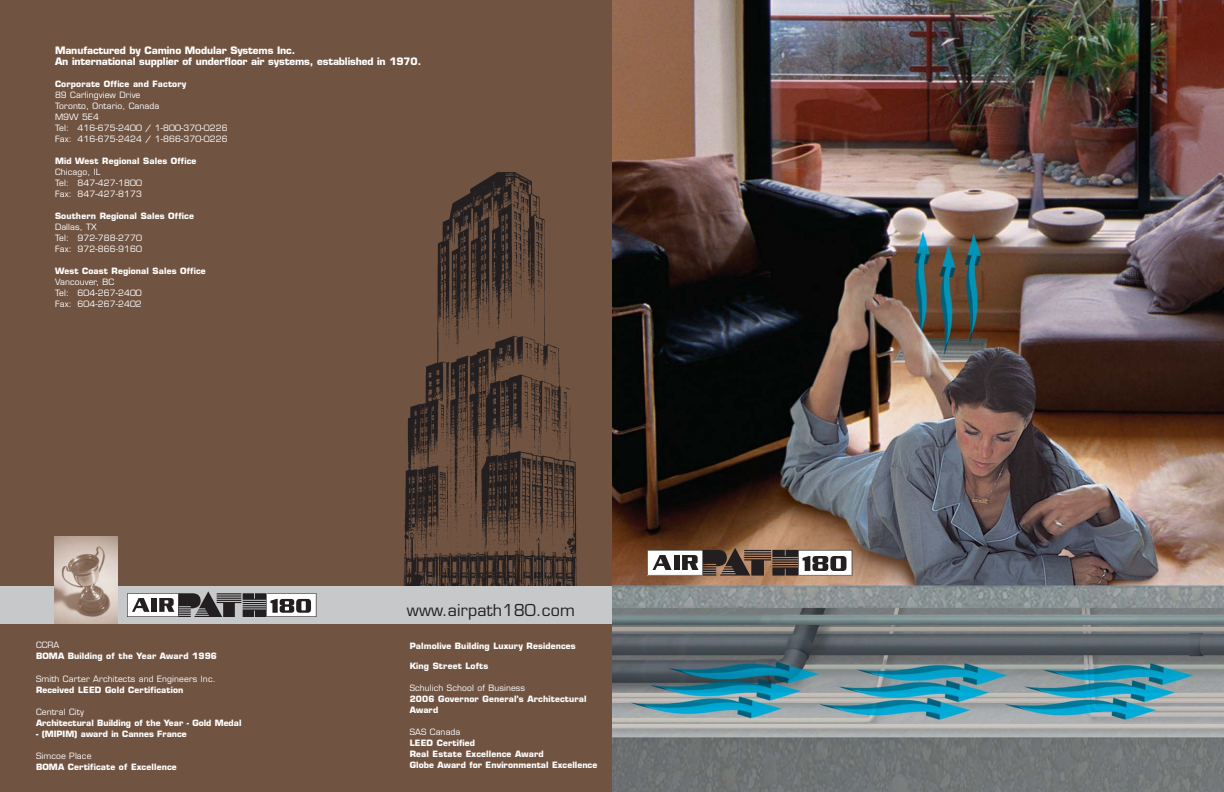
<style>
.page{position:relative;width:1224px;height:792px;background:#fff}
.page>*{position:absolute;margin:0;border:0;box-sizing:border-box;transform-origin:0 0}
.t1{font:16px "Eurostile";letter-spacing:.015em;color:#231f20}
.t2{font:700 10px/11px "Eurostile";letter-spacing:-.015em;color:#fff}
.t3{font:700 8.5px/11px "Eurostile";letter-spacing:.015em;color:#fff}
.t4{font:8.5px/11px "Eurostile";letter-spacing:.015em;color:#fff}
</style>
<div class="page">
<div style="left:0;top:0;width:612px;height:792px;background:#705341"></div>
<div style="left:0;top:586px;width:612px;height:37px;background:#c6c8ca"></div>
<img style="left:54px;top:537px;width:63px;height:86px">
<svg style="left:127px;top:592px;width:189px;height:25px;background:#878687"></svg>
<img style="left:612px;top:0;width:612px;height:792px">
<svg style="left:647px;top:548px;width:205px;height:28px"></svg>
<img style="left:403px;top:172px;width:174px;height:414px">
<p class="t2" style="left:55px;top:46px;width:368px">Manufactured by Camino Modular Systems Inc.<br>An international supplier of underfloor air systems, established in 1970.</p>
<p class="t3" style="left:55px;top:80px;width:133px">Corporate Office and Factory</p>
<p class="t4" style="left:55px;top:91px;width:174px">89 Carlingview Drive<br>Toronto, Ontario, Canada<br>M9W 5E4<br>Tel: 416-675-2400 / 1-800-370-0226<br>Fax: 416-675-2424 / 1-866-370-0226</p>
<p class="t3" style="left:55px;top:157px;width:143px">Mid West Regional Sales Office</p>
<p class="t4" style="left:55px;top:168px;width:88px">Chicago, IL<br>Tel: 847-427-1800<br>Fax: 847-427-8173</p>
<p class="t3" style="left:55px;top:212px;width:140px">Southern Regional Sales Office</p>
<p class="t4" style="left:55px;top:223px;width:88px">Dallas, TX<br>Tel: 972-788-2770<br>Fax: 972-866-9160</p>
<p class="t3" style="left:55px;top:267px;width:152px">West Coast Regional Sales Office</p>
<p class="t4" style="left:55px;top:278px;width:88px">Vancouver, BC<br>Tel: 604-267-2400<br>Fax: 604-267-2402</p>
<p class="t4" style="left:36px;top:641px;width:25px">CCRA</p>
<p class="t3" style="left:36px;top:652px;width:183px">BOMA Building of the Year Award 1996</p>
<p class="t4" style="left:36px;top:675px;width:181px">Smith Carter Architects and Engineers Inc.</p>
<p class="t3" style="left:36px;top:686px;width:149px">Received LEED Gold Certification</p>
<p class="t4" style="left:36px;top:708px;width:49px">Central City</p>
<p class="t3" style="left:36px;top:719px;width:207px">Architectural Building of the Year - Gold Medal</p>
<p class="t3" style="left:36px;top:729px;width:152px">- (MIPIM) award in Cannes France</p>
<p class="t4" style="left:36px;top:751px;width:57px">Simcoe Place</p>
<p class="t3" style="left:36px;top:762px;width:142px">BOMA Certificate of Excellence</p>
<h1 class="t1" style="left:407px;top:604px;width:170px">www.airpath180.com</h1>
<p class="t3" style="left:410px;top:641px;width:168px">Palmolive Building Luxury Residences</p>
<p class="t3" style="left:410px;top:661px;width:80px">King Street Lofts</p>
<p class="t4" style="left:410px;top:683px;width:117px">Schulich School of Business</p>
<p class="t3" style="left:410px;top:694px;width:178px">2006 Governor General’s Architectural<br>Award</p>
<p class="t4" style="left:410px;top:727px;width:52px">SAS Canada</p>
<p class="t3" style="left:410px;top:738px;width:189px">LEED Certified<br>Real Estate Excellence Award<br>Globe Award for Environmental Excellence</p>
</div>
